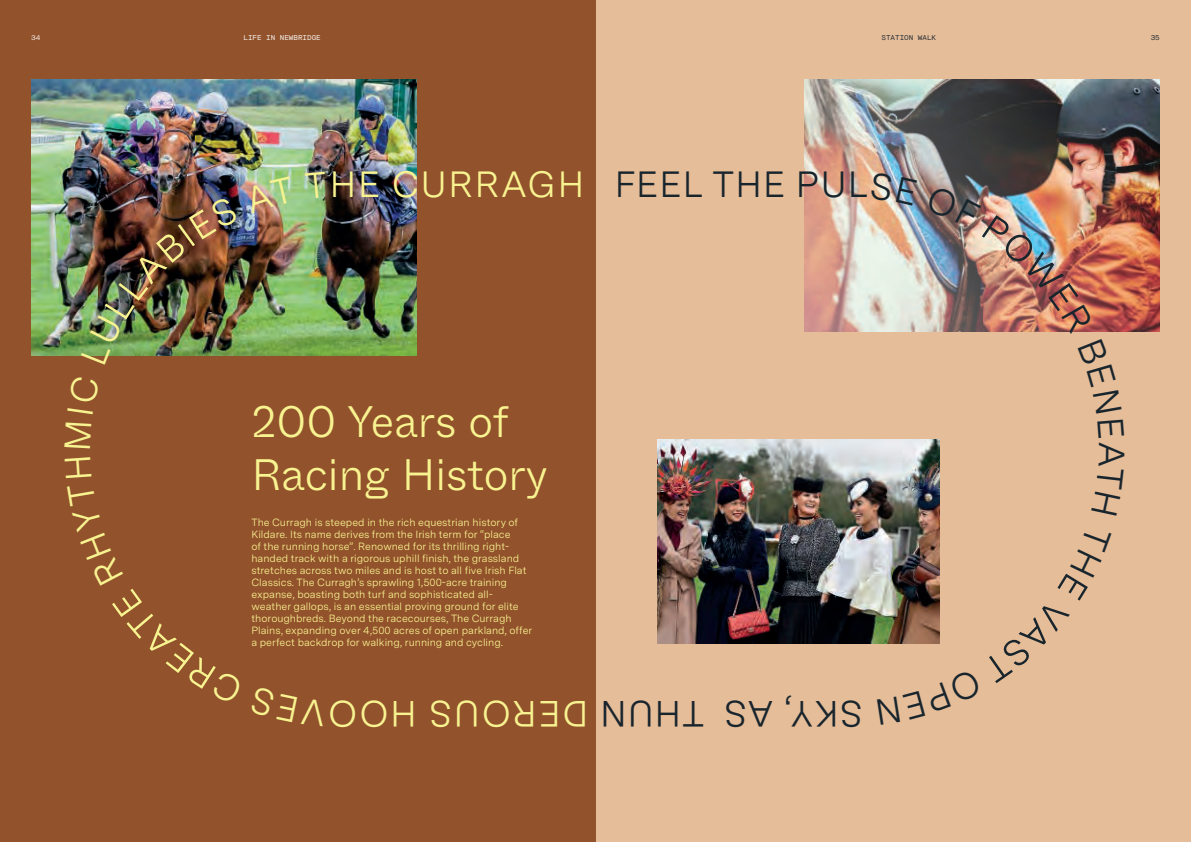
<style>
.page{position:relative;width:1191px;height:842px;background:#fff}
.page>*{position:absolute;margin:0;border:0;box-sizing:border-box;transform-origin:0 0}
.t1{font:300 44px/53px "ABC Whyte Inktrap";color:#f8f391}
.t2{font:36.5px "Messina Sans";letter-spacing:.03em;color:#19252d}
.t3{font:36.5px "Messina Sans";letter-spacing:.05em;color:#f8f391}
.t4{font:10.5px/12px "Messina Sans";color:#f8f391}
.t5{font:7px "Maison Neue Mono";color:#fff}
.t6{font:7px "Maison Neue Mono";color:#19252d}
.s1{color:#f8f391}
</style>
<div class="page">
<div style="left:595px;top:0;width:596px;height:842px;background:#e5bd99"></div>
<div style="left:0;top:0;width:595px;height:842px;background:#92522b"></div>
<img style="left:658px;top:439px;width:281px;height:204px">
<img style="left:31px;top:79px;width:386px;height:276px">
<img style="left:804px;top:79px;width:355px;height:252px">
<img style="left:870px;top:172px;width:47px;height:34px">
<img style="left:925px;top:185px;width:196px;height:147px">
<img style="left:877px;top:525px;width:63px;height:119px">
<img style="left:81px;top:196px;width:157px;height:160px">
<img style="left:244px;top:176px;width:51px;height:38px">
<svg style="left:305px;top:172px;width:22px;height:27px"></svg>
<p class="t5" style="left:31px;top:33px;width:11px">34</p>
<p class="t5" style="left:243px;top:33px;width:79px">LI FE I N NEWBRI DGE</p>
<p class="t6" style="left:881px;top:33px;width:56px">STATION WALK</p>
<p class="t6" style="left:1150px;top:33px;width:11px">35</p>
<h2 class="t3" style="left:330px;top:159px;width:256px">HE CURRAGH</h2>
<h2 class="t2" style="left:615px;top:159px;width:255px">FEEL THE PUL</h2>
<h1 class="t1" style="left:251px;top:395px;width:298px">200 Years of<br>Racing History</h1>
<p class="t4" style="left:251px;top:516px;width:282px">The Curragh is steeped in the rich equestrian history of Kildare. Its name derives from the Irish term for “place<br>of the running horse”. Renowned for its thrilling right&shy;handed track with a rigorous uphill finish, the grassland stretches across two miles and is host to all five Irish Flat Classics. The Curragh’s sprawling 1,500-acre training expanse, boasting both turf and sophisticated all&shy;weather gallops, is an essential proving ground for elite thoroughbreds. Beyond the racecourses, The Curragh Plains, expanding over 4,500 acres of open parkland, offer a perfect backdrop for walking, running and cycling.</p>
<h2 class="t2" style="left:862px;top:739px;width:536px;rotate:-180deg">SKY, AS THUN <span class="s1">DEROUS HOO</span></h2>
</div>
